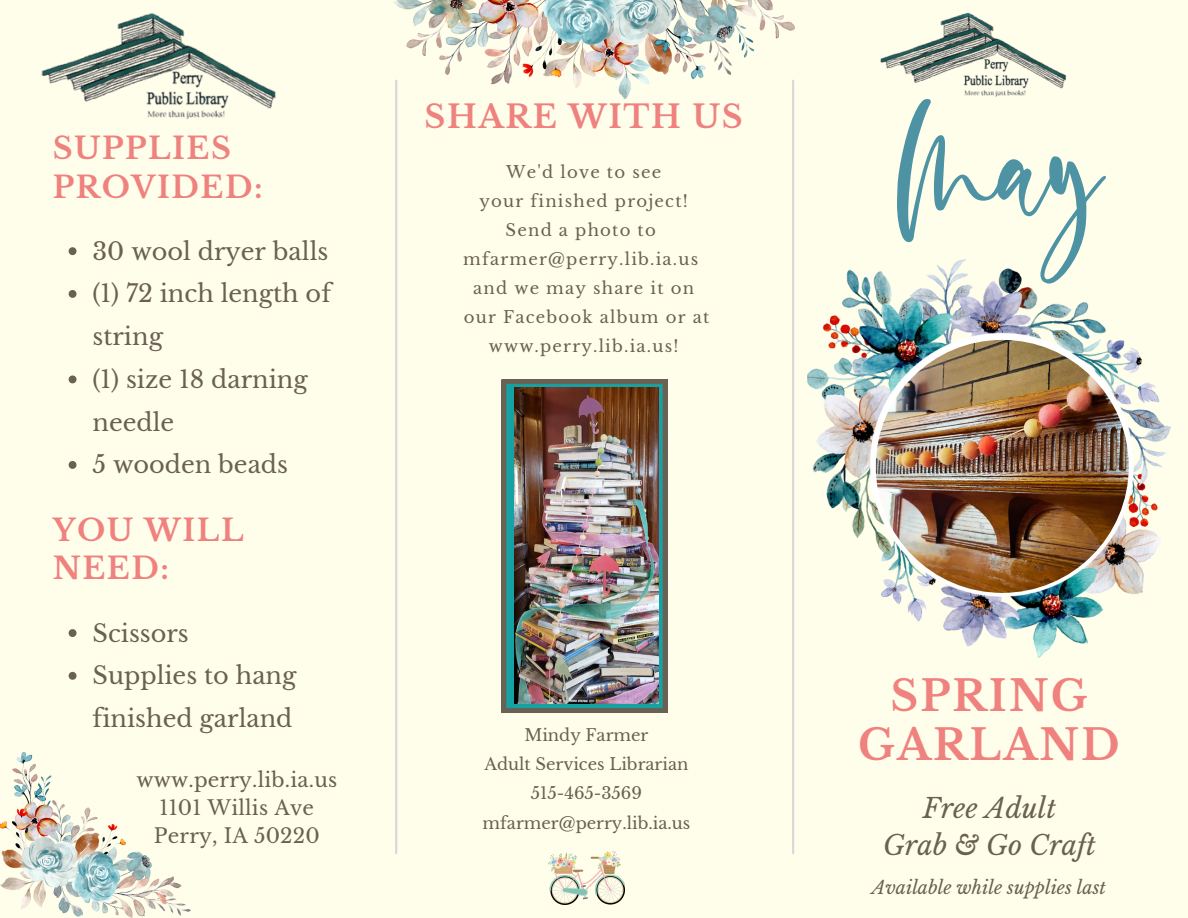
<style>
.page{position:relative;width:1188px;height:918px;background:#fffeeb}
.page>*{position:absolute;margin:0;border:0;box-sizing:border-box;transform-origin:0 0}
.t1{font:700 42px "Libre Baskerville";letter-spacing:.05em;color:#ef827f}
.t2{font:700 31.5px "Libre Baskerville";letter-spacing:.05em;color:#ef827f}
.t3{font:700 30px/38.2px "Libre Baskerville";letter-spacing:.05em;color:#ef827f}
.t4{font:italic 27px "Libre Baskerville";color:#696154}
.t5{font:24px/42.8px "Libre Baskerville";color:#696154}
.t6{font:20.1px "Libre Baskerville";letter-spacing:.01em;color:#696154}
.t7{font:italic 18px "Libre Baskerville";color:#696154}
.t8{font:16.5px/29px "Libre Baskerville";letter-spacing:.075em;color:#696154;text-align:center}
.t9{font:16.5px "Libre Baskerville";color:#696154}
</style>
<div class="page">
<img style="left:549px;top:852px;width:75px;height:53px">
<img style="left:394px;top:0;width:400px;height:99px">
<img style="left:0;top:752px;width:190px;height:166px">
<img style="left:807px;top:269px;width:364px;height:389px">
<svg style="left:897px;top:100px;width:209px;height:184px"></svg>
<img style="left:880px;top:12px;width:186px;height:88px">
<img style="left:876px;top:340px;width:253px;height:253px;border-radius:50%">
<svg style="left:502px;top:380px;width:165px;height:333px;background:#41807a"></svg>
<img style="left:514px;top:388px;width:144px;height:315px">
<img style="left:41px;top:13px;width:235px;height:106px">
<hr style="left:395px;top:80px;width:2px;height:774px;background:#d9d9d9">
<svg style="left:69px;top:247px;width:7px;height:8px"></svg>
<svg style="left:69px;top:290px;width:7px;height:8px"></svg>
<svg style="left:69px;top:375px;width:7px;height:8px"></svg>
<svg style="left:69px;top:461px;width:7px;height:8px"></svg>
<svg style="left:69px;top:629px;width:7px;height:8px"></svg>
<svg style="left:69px;top:672px;width:7px;height:8px"></svg>
<hr style="left:792px;top:80px;width:2px;height:774px;background:#d9d9d9">
<p class="t3" style="left:53px;top:130px;width:211px">SUPPLIES<br>PROVIDED:</p>
<p class="t5" style="left:93px;top:230px;width:237px">30 wool dryer balls</p>
<p class="t5" style="left:93px;top:273px;width:240px">(1) 72 inch length of string</p>
<p class="t5" style="left:93px;top:358px;width:217px">(1) size 18 darning needle</p>
<p class="t5" style="left:93px;top:444px;width:197px">5 wooden beads</p>
<p class="t3" style="left:53px;top:512px;width:192px">YOU WILL<br>NEED:</p>
<p class="t5" style="left:93px;top:612px;width:98px">Scissors</p>
<p class="t5" style="left:93px;top:654px;width:206px">Supplies to hang finished garland</p>
<p class="t6" style="left:136px;top:767px;width:202px">www.perry.lib.ia.us</p>
<p class="t6" style="left:160px;top:796px;width:156px">1101 Willis Ave</p>
<p class="t6" style="left:154px;top:824px;width:167px">Perry, IA 50220</p>
<p class="t2" style="left:425px;top:97px;width:320px">SHARE WITH US</p>
<p class="t8" style="left:506px;top:158px;width:156px">We'd love to see</p>
<p class="t8" style="left:479px;top:187px;width:210px">your finished project!</p>
<p class="t8" style="left:506px;top:216px;width:152px">Send a photo to</p>
<p class="t8" style="left:463px;top:245px;width:237px">mfarmer@perry.lib.ia.us</p>
<p class="t8" style="left:473px;top:274px;width:222px">and we may share it on</p>
<p class="t8" style="left:464px;top:303px;width:247px">our Facebook album or at www.perry.lib.ia.us!</p>
<p class="t9" style="left:524px;top:725px;width:126px">Mindy Farmer</p>
<p class="t9" style="left:484px;top:754px;width:206px">Adult Services Librarian</p>
<p class="t9" style="left:531px;top:783px;width:113px">515-465-3569</p>
<p class="t9" style="left:483px;top:813px;width:209px">mfarmer@perry.lib.ia.us</p>
<p class="t1" style="left:891px;top:670px;width:198px">SPRING</p>
<p class="t1" style="left:858px;top:720px;width:263px">GARLAND</p>
<p class="t4" style="left:923px;top:792px;width:135px">Free Adult</p>
<p class="t4" style="left:883px;top:829px;width:214px">Grab &amp; Go Craft</p>
<p class="t7" style="left:872px;top:877px;width:236px">Available while supplies last</p>
</div>
